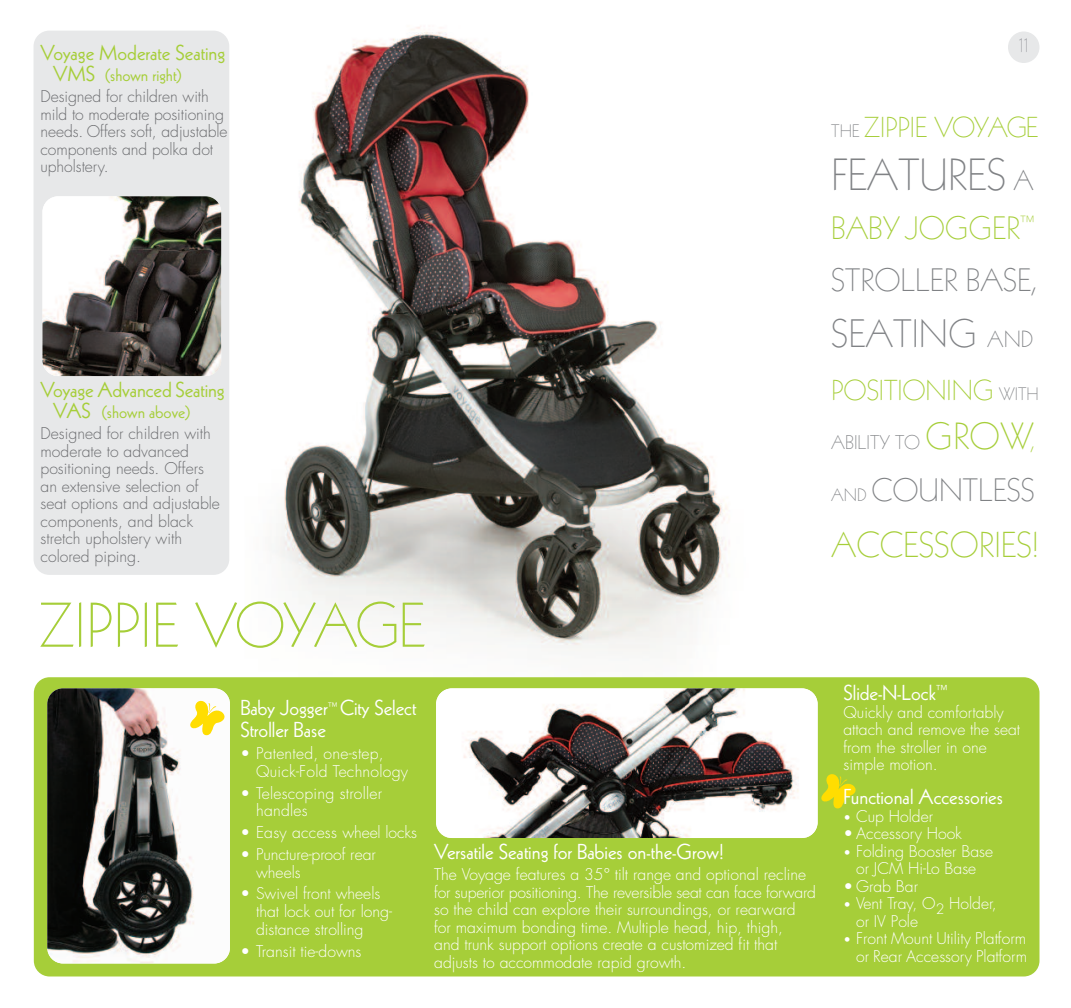
<style>
.page{position:relative;width:1071px;height:1008px;background:#fff}
.page>*{position:absolute;margin:0;border:0;box-sizing:border-box;transform-origin:0 0}
.t1{font:300 61.25px "Kabel LT Std";letter-spacing:-.025em;color:#a6ce39}
.t2{font:300 43.75px "Kabel LT Std";color:#808285}
.t3{font:300 38.5px "Kabel LT Std";color:#808285}
.t4{font:300 35px "Kabel LT Std";color:#a6ce39}
.t5{font:300 31.5px/52.5px "Kabel LT Std";color:#808285}
.t6{font:300 28px "Kabel LT Std";letter-spacing:-.03em;color:#a6ce39}
.t7{font:300 28px "Kabel LT Std";letter-spacing:-.005em;color:#a6ce39}
.t8{font:21px/22.8px "Kabel LT Std";color:#fff}
.t9{font:21px "Kabel LT Std";letter-spacing:-.005em;color:#a6ce39}
.t10{font:300 21px "Kabel LT Std";color:#a8a9ad}
.t11{font:300 19.25px "Kabel LT Std";color:#808285}
.t12{font:17.5px "Kabel LT Std";color:#a6ce39}
.t13{font:300 15.75px/17.5px "Futura Std";color:#fff}
.t14{font:300 15.75px/17.5px "Futura Std";color:#6c6d70}
.s1{font-size:21px}
.s2{font-size:17.5px;color:#808285}
.s3{font-size:28px}
.s4{color:#a6ce39}
.s5{font-size:22.75px}
.s6{font-size:36.75px;color:#a6ce39}
.s7{font-size:22.75px;color:#a6ce39}
.s8{font-size:17.5px}
.s9{font-size:12.25px}
</style>
<div class="page">
<img style="left:217px;top:27px;width:513px;height:625px">
<div style="left:34px;top:677px;width:1006px;height:299px;background:#a6ce39;border-radius:16px"></div>
<img style="left:436px;top:688px;width:381px;height:150px;border-radius:16px">
<img style="left:47px;top:688px;width:183px;height:275px;border-radius:16px">
<svg style="left:190px;top:701px;width:35px;height:34px"></svg>
<svg style="left:821px;top:774px;width:35px;height:34px"></svg>
<div style="left:1008px;top:32px;width:32px;height:31px;background:#e7e8e9;border-radius:50%"></div>
<div style="left:34px;top:31px;width:195px;height:544px;background:#e7e8e9;border-radius:16px"></div>
<img style="left:42px;top:196px;width:179px;height:180px;border-radius:16px">
<h3 class="t9" style="left:41px;top:45px;width:186px">Voyage Moderate Seating</h3>
<p class="t12" style="left:53px;top:68px;width:131px"><span class="s1">VMS</span> (shown right)</p>
<p class="t14" style="left:41px;top:89px;width:189px">Designed for children with mild to moderate positioning needs. Offers soft, adjustable components and polka dot upholstery.</p>
<h3 class="t9" style="left:41px;top:382px;width:186px">Voyage Advanced Seating</h3>
<p class="t12" style="left:53px;top:405px;width:140px"><span class="s1">VAS</span> (shown above)</p>
<p class="t14" style="left:41px;top:426px;width:181px">Designed for children with moderate to advanced positioning needs. Offers an extensive selection of seat options and adjustable components, and black stretch upholstery with colored piping.</p>
<h1 class="t1" style="left:39px;top:603px;width:387px">ZIPPIE VOYAGE</h1>
<h3 class="t8" style="left:240px;top:697px;width:178px">Baby Jogger<sup>™</sup> City Select<br>Stroller Base</h3>
<p class="t13" style="left:256px;top:746px;width:154px;text-indent:-16px">• Patented, one-step,<br>Quick-Fold Technology</p>
<p class="t13" style="left:256px;top:785px;width:128px;text-indent:-16px">• Telescoping stroller handles</p>
<p class="t13" style="left:240px;top:825px;width:178px">• Easy access wheel locks</p>
<p class="t13" style="left:256px;top:846px;width:121px;text-indent:-16px">• Puncture-proof rear wheels</p>
<p class="t13" style="left:256px;top:886px;width:138px;text-indent:-16px">• Swivel front wheels that lock out for long&shy;distance strolling</p>
<p class="t13" style="left:240px;top:943px;width:123px">• Transit tie-downs</p>
<h3 class="t8" style="left:434px;top:841px;width:292px">Versatile Seating for Babies on-the-Grow!</h3>
<p class="t13" style="left:434px;top:867px;width:383px">The Voyage features a 35° tilt range and optional recline for superior positioning. The reversible seat can face forward so the child can explore their surroundings, or rearward for maximum bonding time. Multiple head, hip, thigh,<br>and trunk support options create a customized fit that adjusts to accommodate rapid growth.</p>
<h3 class="t10" style="left:1019px;top:37px;width:12px">11</h3>
<h3 class="t6" style="left:831px;top:117px;width:209px"><span class="s2">THE</span> ZIPPIE VOYAGE</h3>
<h2 class="t2" style="left:831px;top:158px;width:204px">FEATURES <span class="s3">A</span></h2>
<h3 class="t5" style="left:831px;top:203px;width:206px"><span class="s4">BABY JOGGER</span><sup>™<br></sup>STROLLER BASE,</h3>
<h3 class="t3" style="left:831px;top:320px;width:204px">SEATING <span class="s5">AND</span></h3>
<h3 class="t7" style="left:831px;top:380px;width:209px">POSITIONING <span class="s2">WITH</span></h3>
<p class="t11" style="left:831px;top:435px;width:204px">ABILITY TO <span class="s6">GROW</span><span class="s7">,</span></p>
<h3 class="t5" style="left:831px;top:466px;width:205px"><span class="s8">AND</span> COUNTLESS</h3>
<h3 class="t4" style="left:831px;top:532px;width:209px">ACCESSORIES!</h3>
<h3 class="t8" style="left:844px;top:683px;width:106px">Slide-N-Lock<sup>™</sup></h3>
<p class="t13" style="left:844px;top:704px;width:178px">Quickly and comfortably attach and remove the seat from the stroller in one simple motion.</p>
<h3 class="t8" style="left:844px;top:787px;width:161px">Functional Accessories</h3>
<p class="t13" style="left:844px;top:809px;width:91px"><span class="s9">•</span> Cup Holder</p>
<p class="t13" style="left:844px;top:826px;width:120px">• Accessory Hook</p>
<p class="t13" style="left:844px;top:844px;width:151px;text-align:center"><span class="s9">•</span> Folding Booster Base or JCM Hi-Lo Base</p>
<p class="t13" style="left:844px;top:879px;width:76px">• Grab Bar</p>
<p class="t13" style="left:856px;top:896px;width:142px;text-indent:-13px"><span class="s9">•</span> Vent Tray, O<sub>2</sub> Holder, or IV Pole</p>
<p class="t13" style="left:844px;top:931px;width:185px;text-align:right"><span class="s9">•</span> Front Mount Utility Platform or Rear Accessory Platform</p>
</div>
